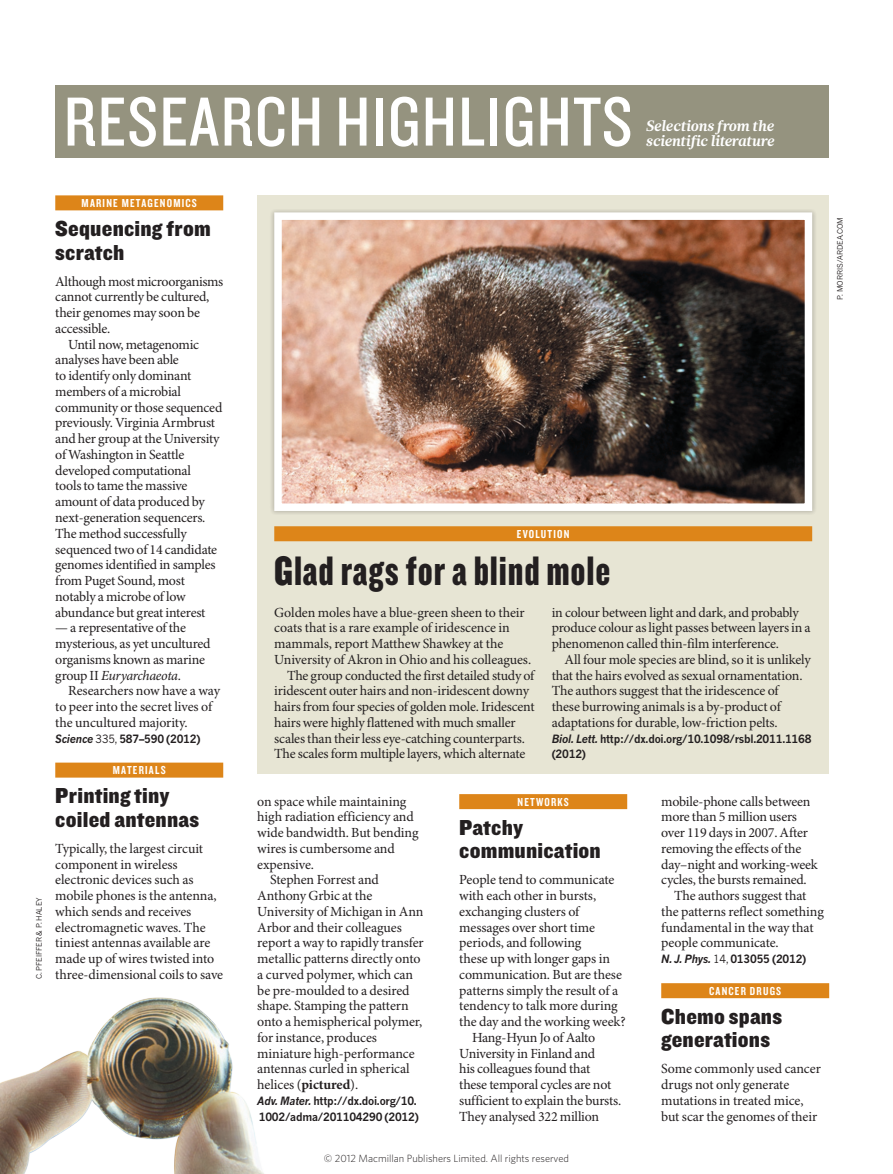
<style>
.page{position:relative;width:893px;height:1174px;background:#fff}
.page>*{position:absolute;margin:0;border:0;box-sizing:border-box;transform-origin:0 0}
.SECTION_HEADING_BOXE{font:72px "Knockout 29 Junior Ltweight";letter-spacing:.02em;color:#fff}
.BRIEFS_BOX_HEAD{font:42.75px "Knockout 69 Full Liteweight";letter-spacing:.02em;color:#231f20}
.RES_HIGH_HEAD_15{font:22.5px/23.7px "Knockout 71 Full Middlewt";letter-spacing:.01em;color:#231f20}
.t1{font:italic 700 15px/15px "Glosa Math";letter-spacing:-.005em;color:#fff}
.BODY_TEXT_R_L_INDENT{font:13.95px/15.8px "Minion Pro";letter-spacing:-.015em;color:#231f20}
.BODY_TEXT_R_L_1ST_PA{font:13.95px/15.8px "Minion Pro";letter-spacing:-.01em;color:#231f20}
.BRIEFS_SUBJECT_STRAP{font:12px "Knockout 49 Liteweight";letter-spacing:.1em;color:#fff}
.BRIEFS_PAPER{font:700 11.25px/15.8px "News Gothic MTOT";letter-spacing:-.02em;color:#231f20;scale:.95 1}
.t2{font:300 10.5px "Whitney";color:#231f20}
.PIC_CREDIT{font:7.5px "News Gothic MTOT";color:#231f20}
.s1{font-style:italic}
.s2{font-weight:400}
.s3{font-weight:700}
</style>
<div class="page">
<img style="left:0;top:997px;width:264px;height:177px">
<div style="left:257px;top:195px;width:572px;height:579px;background:#e7e5d4"></div>
<div style="left:269px;top:208px;width:547px;height:307px;background:#231f20;opacity:.25"></div>
<img style="left:283px;top:221px;width:520px;height:281px">
<div style="left:274px;top:212px;width:538px;height:299px;border:8px solid #fff"></div>
<div style="left:274px;top:526px;width:538px;height:15px;background:#dd8519"></div>
<div style="left:55px;top:195px;width:168px;height:15px;background:#dd8519"></div>
<div style="left:661px;top:983px;width:168px;height:15px;background:#dd8519"></div>
<div style="left:459px;top:794px;width:168px;height:15px;background:#dd8519"></div>
<div style="left:55px;top:762px;width:168px;height:15px;background:#dd8519"></div>
<div style="left:55px;top:85px;width:774px;height:72px;background:#95937f"></div>
<p class="SECTION_HEADING_BOXE" style="left:64px;top:75px;width:570px">RESEARCH HIGHLIGHTS</p>
<p class="t1" style="left:646px;top:118px;width:130px">Selections from the scientific literature</p>
<p class="PIC_CREDIT" style="left:35px;top:979px;width:83px;rotate:-90deg">C. PFEIFFER &amp; P. HALEY</p>
<p class="BRIEFS_SUBJECT_STRAP" style="left:82px;top:195px;width:117px">MARINE METAGENOMICS</p>
<p class="RES_HIGH_HEAD_15" style="left:55px;top:216px;width:157px">Sequencing from scratch</p>
<p class="BODY_TEXT_R_L_1ST_PA" style="left:55px;top:274px;width:169px">Although most microorganisms cannot currently be cultured, their genomes may soon be accessible.</p>
<p class="BODY_TEXT_R_L_INDENT" style="left:55px;top:337px;width:169px;text-indent:13px">Until now, metagenomic analyses have been able<br>to identify only dominant members of a microbial community or those sequenced previously. Virginia Armbrust and her group at the University of Washington in Seattle developed computational<br>tools to tame the massive amount of data produced by next-generation sequencers.<br>The method successfully sequenced two of 14 candidate genomes identified in samples from Puget Sound, most notably a microbe of low abundance but great interest</p>
<p class="BODY_TEXT_R_L_INDENT" style="left:55px;top:620px;width:157px">— a representative of the mysterious, as yet uncultured organisms known as marine group II <span class="s1">Euryarchaeota</span>.</p>
<p class="BODY_TEXT_R_L_INDENT" style="left:55px;top:683px;width:166px;text-indent:13px">Researchers now have a way to peer into the secret lives of the uncultured majority.</p>
<p class="BRIEFS_PAPER" style="left:55px;top:730px;width:154px"><span class="s1">Science</span> <span class="s2">335,</span> 587–590 (2012)</p>
<p class="BRIEFS_SUBJECT_STRAP" style="left:113px;top:762px;width:54px">MATERIALS</p>
<p class="RES_HIGH_HEAD_15" style="left:55px;top:783px;width:145px">Printing tiny coiled antennas</p>
<p class="BODY_TEXT_R_L_1ST_PA" style="left:55px;top:841px;width:169px">Typically, the largest circuit component in wireless electronic devices such as mobile phones is the antenna, which sends and receives electromagnetic waves. The tiniest antennas available are made up of wires twisted into three-dimensional coils to save</p>
<p class="PIC_CREDIT" style="left:836px;top:300px;width:84px;rotate:-90deg">P. MORRIS/ARDEA.COM</p>
<p class="BRIEFS_SUBJECT_STRAP" style="left:517px;top:526px;width:54px">EVOLUTION</p>
<p class="BRIEFS_BOX_HEAD" style="left:274px;top:544px;width:338px">Glad rags for a blind mole</p>
<p class="BODY_TEXT_R_L_1ST_PA" style="left:274px;top:605px;width:258px">Golden moles have a blue-green sheen to their coats that is a rare example of iridescence in mammals, report Matthew Shawkey at the University of Akron in Ohio and his colleagues.</p>
<p class="BODY_TEXT_R_L_INDENT" style="left:274px;top:668px;width:262px;text-indent:13px">The group conducted the first detailed study of iridescent outer hairs and non-iridescent downy hairs from four species of golden mole. Iridescent hairs were highly flattened with much smaller scales than their less eye-catching counterparts.<br>The scales form multiple layers, which alternate</p>
<p class="BODY_TEXT_R_L_INDENT" style="left:552px;top:605px;width:260px">in colour between light and dark, and probably produce colour as light passes between layers in a phenomenon called thin-film interference.</p>
<p class="BODY_TEXT_R_L_INDENT" style="left:552px;top:652px;width:261px;text-indent:13px">All four mole species are blind, so it is unlikely that the hairs evolved as sexual ornamentation.<br>The authors suggest that the iridescence of<br>these burrowing animals is a by-product of adaptations for durable, low-friction pelts.</p>
<p class="BRIEFS_PAPER" style="left:552px;top:730px;width:275px"><span class="s1">Biol. Lett.</span> http://dx.doi.org/10.1098/rsbl.2011.1168 (2012)</p>
<p class="BODY_TEXT_R_L_1ST_PA" style="left:257px;top:794px;width:163px">on space while maintaining high radiation efficiency and wide bandwidth. But bending wires is cumbersome and expensive.</p>
<p class="BODY_TEXT_R_L_INDENT" style="left:257px;top:872px;width:168px;text-indent:13px">Stephen Forrest and<br>Anthony Grbic at the<br>University of Michigan in Ann<br>Arbor and their colleagues report a way to rapidly transfer metallic patterns directly onto a curved polymer, which can be pre-moulded to a desired shape. Stamping the pattern onto a hemispherical polymer, for instance, produces miniature high-performance antennas curled in spherical helices (<span class="s3">pictured</span>).</p>
<p class="BRIEFS_PAPER" style="left:257px;top:1092px;width:172px"><span class="s1">Adv. Mater.</span> http://dx.doi.org/10.<br>1002/adma/201104290 (2012)</p>
<p class="BRIEFS_SUBJECT_STRAP" style="left:517px;top:794px;width:53px">NETWORKS</p>
<p class="RES_HIGH_HEAD_15" style="left:459px;top:814px;width:143px">Patchy communication</p>
<p class="BODY_TEXT_R_L_1ST_PA" style="left:459px;top:872px;width:168px">People tend to communicate with each other in bursts, exchanging clusters of messages over short time periods, and following<br>these up with longer gaps in communication. But are these patterns simply the result of a tendency to talk more during the day and the working week?</p>
<p class="BODY_TEXT_R_L_INDENT" style="left:459px;top:1030px;width:163px;text-indent:13px">Hang-Hyun Jo of Aalto<br>University in Finland and<br>his colleagues found that these temporal cycles are not sufficient to explain the bursts.<br>They analysed 322 million</p>
<p class="t2" style="left:324px;top:1151px;width:247px">© 2012 Macmillan Publishers Limited. All rights reserved</p>
<p class="BODY_TEXT_R_L_INDENT" style="left:661px;top:794px;width:158px">mobile-phone calls between more than 5 million users over 119 days in 2007. After removing the effects of the day–night and working-week cycles, the bursts remained.</p>
<p class="BODY_TEXT_R_L_INDENT" style="left:661px;top:888px;width:164px;text-indent:13px">The authors suggest that the patterns reflect something fundamental in the way that people communicate.</p>
<p class="BRIEFS_PAPER" style="left:661px;top:951px;width:154px"><span class="s1">N. J. Phys.</span> <span class="s2">14,</span> 013055 (2012)</p>
<p class="BRIEFS_SUBJECT_STRAP" style="left:709px;top:983px;width:74px">CANCER DRUGS</p>
<p class="RES_HIGH_HEAD_15" style="left:661px;top:1003px;width:122px">Chemo spans generations</p>
<p class="BODY_TEXT_R_L_1ST_PA" style="left:661px;top:1061px;width:161px">Some commonly used cancer drugs not only generate mutations in treated mice, but scar the genomes of their</p>
</div>
